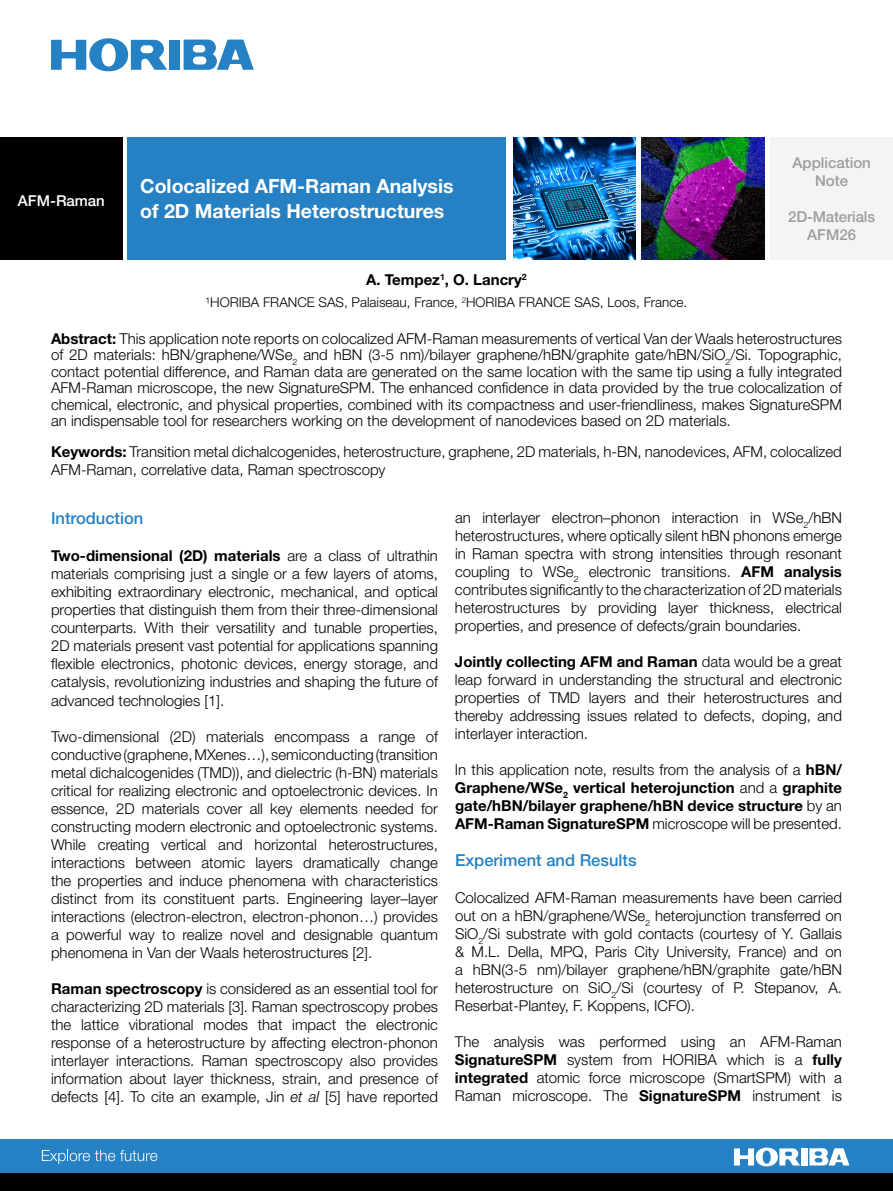
<style>
.page{position:relative;width:893px;height:1191px;background:#fff}
.page>*{position:absolute;margin:0;border:0;box-sizing:border-box;transform-origin:0 0}
.t1{font:700 19.5px/25.5px "Helvetica Neue LT Std";color:#fff}
.t2{font:500 16.5px "Helvetica Neue LT Std";color:#2581c4}
.t3{font:300 15px/18px "Helvetica Neue LT Std";color:#000;text-align:justify}
.t4{font:700 15px/18px "Helvetica Neue LT Std";color:#000;text-align:justify}
.t5{font:500 15px/18px "Helvetica Neue LT Std";color:#9d9d9c;text-align:center}
.t6{font:500 15px "Helvetica Neue LT Std";color:#fff}
.t7{font:300 13.5px "Helvetica Neue LT Std";color:#000}
.s1{font-weight:700}
.s2{font-style:italic}
.s3{font-weight:300}
</style>
<div class="page">
<div style="left:0;top:137px;width:123px;height:123px;background:#000"></div>
<div style="left:128px;top:137px;width:378px;height:123px;background:#2581c4"></div>
<div style="left:770px;top:137px;width:123px;height:123px;background:#f4f4f4"></div>
<img style="left:513px;top:137px;width:123px;height:123px">
<div style="left:0;top:1140px;width:893px;height:34px;background:#2581c4"></div>
<div style="left:0;top:1174px;width:893px;height:17px;background:#000"></div>
<div style="left:801px;top:1148px;width:6px;height:17px;background:#fff"></div>
<svg style="left:734px;top:1147px;width:66px;height:19px"></svg>
<svg style="left:809px;top:1148px;width:40px;height:17px"></svg>
<svg style="left:42px;top:1150px;width:115px;height:14px"></svg>
<div style="left:169px;top:40px;width:11px;height:30px;background:#2581c4"></div>
<svg style="left:51px;top:38px;width:116px;height:33px"></svg>
<svg style="left:184px;top:40px;width:70px;height:30px"></svg>
<img style="left:642px;top:137px;width:122px;height:123px">
<p class="t6" style="left:18px;top:192px;width:88px">AFM-Raman</p>
<h1 class="t1" style="left:140px;top:172px;width:315px">Colocalized AFM-Raman Analysis of 2D Materials Heterostructures</h1>
<p class="t5" style="left:792px;top:153px;width:80px">Application<br>Note</p>
<p class="t5" style="left:788px;top:207px;width:88px">2D-Materials<br>AFM26</p>
<p class="t4" style="left:366px;top:270px;width:162px">A. Tempez<sup>1</sup>, O. Lancry<sup>2</sup></p>
<p class="t7" style="left:206px;top:294px;width:483px">1HORIBA FRANCE SAS, Palaiseau, France, <sup>2</sup>HORIBA FRANCE SAS, Loos, France.</p>
<p class="t3" style="left:51px;top:330px;width:792px;line-height:16.5px"><span class="s1">Abstract:</span> This application note reports on colocalized AFM-Raman measurements of vertical Van der Waals heterostructures of 2D materials: hBN/graphene/WSe<sub>2</sub> and hBN (3-5 nm)/bilayer graphene/hBN/graphite gate/hBN/SiO<sub>2</sub>/Si. Topographic, contact potential difference, and Raman data are generated on the same location with the same tip using a fully integrated AFM-Raman microscope, the new SignatureSPM. The enhanced confidence in data provided by the true colocalization of chemical, electronic, and physical properties, combined with its compactness and user-friendliness, makes SignatureSPM an indispensable tool for researchers working on the development of nanodevices based on 2D materials.</p>
<p class="t3" style="left:51px;top:443px;width:792px"><span class="s1">Keywords:</span> Transition metal dichalcogenides, heterostructure, graphene, 2D materials, h-BN, nanodevices, AFM, colocalized<br>AFM-Raman, correlative data, Raman spectroscopy</p>
<p class="t2" style="left:51px;top:508px;width:94px">Introduction</p>
<p class="t3" style="left:51px;top:547px;width:388px"><span class="s1">Two-dimensional (2D) materials</span> are a class of ultrathin materials comprising just a single or a few layers of atoms, exhibiting extraordinary electronic, mechanical, and optical properties that distinguish them from their three-dimensional counterparts. With their versatility and tunable properties, 2D materials present vast potential for applications spanning flexible electronics, photonic devices, energy storage, and catalysis, revolutionizing industries and shaping the future of advanced technologies [1].</p>
<p class="t3" style="left:51px;top:727px;width:388px">Two-dimensional (2D) materials encompass a range of conductive (graphene, MXenes…), semiconducting (transition metal dichalcogenides (TMD)), and dielectric (h-BN) materials critical for realizing electronic and optoelectronic devices. In essence, 2D materials cover all key elements needed for constructing modern electronic and optoelectronic systems.<br>While creating vertical and horizontal heterostructures, interactions between atomic layers dramatically change the properties and induce phenomena with characteristics distinct from its constituent parts. Engineering layer–layer interactions (electron-electron, electron-phonon…) provides a powerful way to realize novel and designable quantum phenomena in Van der Waals heterostructures [2].</p>
<p class="t3" style="left:51px;top:979px;width:388px"><span class="s1">Raman spectroscopy</span> is considered as an essential tool for characterizing 2D materials [3]. Raman spectroscopy probes the lattice vibrational modes that impact the electronic response of a heterostructure by affecting electron-phonon interlayer interactions. Raman spectroscopy also provides information about layer thickness, strain, and presence of defects [4]. To cite an example, Jin <span class="s2">et al</span> [5] have reported</p>
<p class="t3" style="left:455px;top:508px;width:388px">an interlayer electron–phonon interaction in WSe<sub>2</sub>/hBN heterostructures, where optically silent hBN phonons emerge in Raman spectra with strong intensities through resonant coupling to WSe<sub>2</sub> electronic transitions. <span class="s1">AFM analysis </span>contributes significantly to the characterization of 2D materials heterostructures by providing layer thickness, electrical properties, and presence of defects/grain boundaries.</p>
<p class="t3" style="left:455px;top:652px;width:388px"><span class="s1">Jointly collecting AFM and Raman</span> data would be a great leap forward in understanding the structural and electronic properties of TMD layers and their heterostructures and thereby addressing issues related to defects, doping, and interlayer interaction.</p>
<p class="t4" style="left:455px;top:760px;width:388px"><span class="s3">In this application note, results from the analysis of a</span> hBN/ Graphene/WSe<sub>2</sub> vertical heterojunction <span class="s3">and a</span> graphite gate/hBN/bilayer graphene/hBN device structure <span class="s3">by an </span>AFM-Raman SignatureSPM <span class="s3">microscope will be presented.</span></p>
<p class="t2" style="left:455px;top:850px;width:183px">Experiment and Results</p>
<p class="t3" style="left:455px;top:888px;width:388px">Colocalized AFM-Raman measurements have been carried out on a hBN/graphene/WSe<sub>2</sub> heterojunction transferred on SiO<sub>2</sub>/Si substrate with gold contacts (courtesy of Y. Gallais &amp; M.L. Della, MPQ, Paris City University, France) and on a hBN(3-5 nm)/bilayer graphene/hBN/graphite gate/hBN heterostructure on SiO<sub>2</sub>/Si (courtesy of P. Stepanov, A.<br>Reserbat-Plantey, F. Koppens, ICFO).</p>
<p class="t3" style="left:455px;top:1032px;width:388px">The analysis was performed using an AFM-Raman <span class="s1">SignatureSPM</span> system from HORIBA which is a <span class="s1">fully integrated</span> atomic force microscope (SmartSPM) with a Raman microscope. The <span class="s1">SignatureSPM</span> instrument is</p>
</div>
